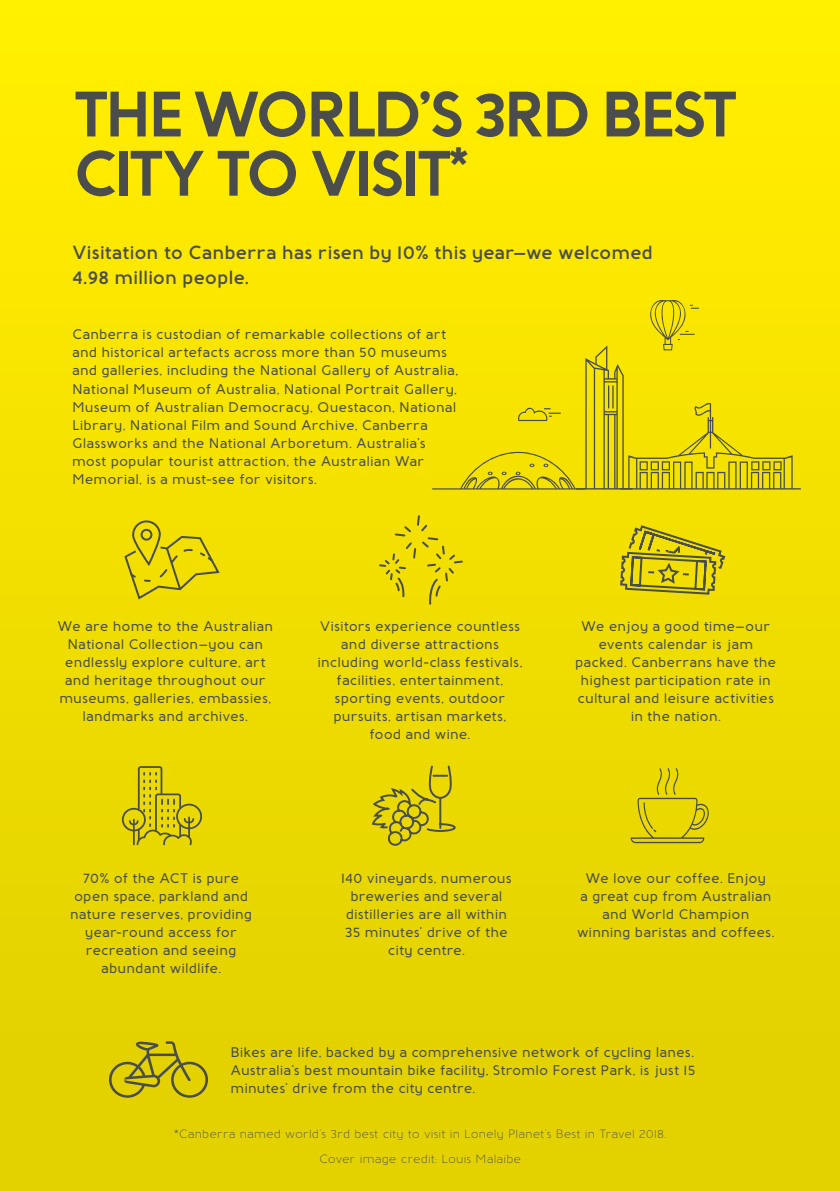
<style>
.page{position:relative;width:840px;height:1191px;background:#fff}
.page>*{position:absolute;margin:0;border:0;box-sizing:border-box;transform-origin:0 0}
.t1{font:700 64px/59.2px "Baufra";letter-spacing:-.09em;color:#4a4d4b}
.t2{font:600 19px/24.4px "Baufra";letter-spacing:-.01em;color:#4a4d4b}
.t3{font:600 14px/18px "Baufra";letter-spacing:.005em;color:#4a4d4b;text-align:center}
.t4{font:12px/25.8px "Baufra";letter-spacing:.01em;color:#4a4d4b;text-align:center}
</style>
<div class="page">
<div style="left:0;top:0;width:839px;height:1191px;background:linear-gradient(to bottom,#ffef00,#e0cf00)"></div>
<svg style="left:431px;top:298px;width:369px;height:191px"></svg>
<svg style="left:371px;top:764px;width:85px;height:81px"></svg>
<svg style="left:123px;top:519px;width:98px;height:82px"></svg>
<svg style="left:122px;top:766px;width:80px;height:79px"></svg>
<svg style="left:377px;top:514px;width:87px;height:92px"></svg>
<svg style="left:618px;top:524px;width:108px;height:72px"></svg>
<svg style="left:109px;top:1041px;width:99px;height:56px"></svg>
<svg style="left:630px;top:768px;width:78px;height:75px"></svg>
<h1 class="t1" style="left:72px;top:81px;width:667px">THE WORLD’S 3RD BEST<br>CITY TO VISIT<sup>*</sup></h1>
<h2 class="t2" style="left:72px;top:239px;width:582px">Visitation to Canberra has risen by 10% this year—we welcomed<br>4.98 million people.</h2>
<p class="t3" style="left:72px;top:325px;width:387px;text-align:left">Canberra is custodian of remarkable collections of art and historical artefacts across more than 50 museums and galleries, including the National Gallery of Australia, National Museum of Australia, National Portrait Gallery, Museum of Australian Democracy, Questacon, National Library, National Film and Sound Archive, Canberra Glassworks and the National Arboretum. Australia’s most popular tourist attraction, the Australian War Memorial, is a must-see for visitors.</p>
<p class="t3" style="left:58px;top:616px;width:217px">We are home to the Australian<br>National Collection—you can endlessly explore culture, art and heritage throughout our museums, galleries, embassies, landmarks and archives.</p>
<p class="t3" style="left:575px;top:616px;width:202px">We enjoy a good time—our events calendar is jam packed. Canberrans have the highest participation rate in cultural and leisure activities in the nation.</p>
<p class="t3" style="left:317px;top:616px;width:206px">Visitors experience countless and diverse attractions including world-class festivals, facilities, entertainment, sporting events, outdoor pursuits, artisan markets, food and wine.</p>
<p class="t3" style="left:70px;top:868px;width:184px">70% of the ACT is pure open space, parkland and nature reserves, providing year-round access for recreation and seeing abundant wildlife.</p>
<p class="t3" style="left:341px;top:868px;width:172px">140 vineyards, numerous breweries and several distilleries are all within<br>35 minutes’ drive of the city centre.</p>
<p class="t3" style="left:576px;top:868px;width:199px">We love our coffee. Enjoy<br>a great cup from Australian and World Champion winning baristas and coffees.</p>
<p class="t3" style="left:230px;top:1042px;width:466px;text-align:justify">Bikes are life, backed by a comprehensive network of cycling lanes.<br>Australia’s best mountain bike facility, Stromlo Forest Park, is just 15 minutes’ drive from the city centre.</p>
<p class="t4" style="left:174px;top:1120px;width:494px">*Canberra named world’s 3rd best city to visit in Lonely Planet’s Best in Travel 2018.<br>Cover image credit: Louis Malaibe</p>
</div>
